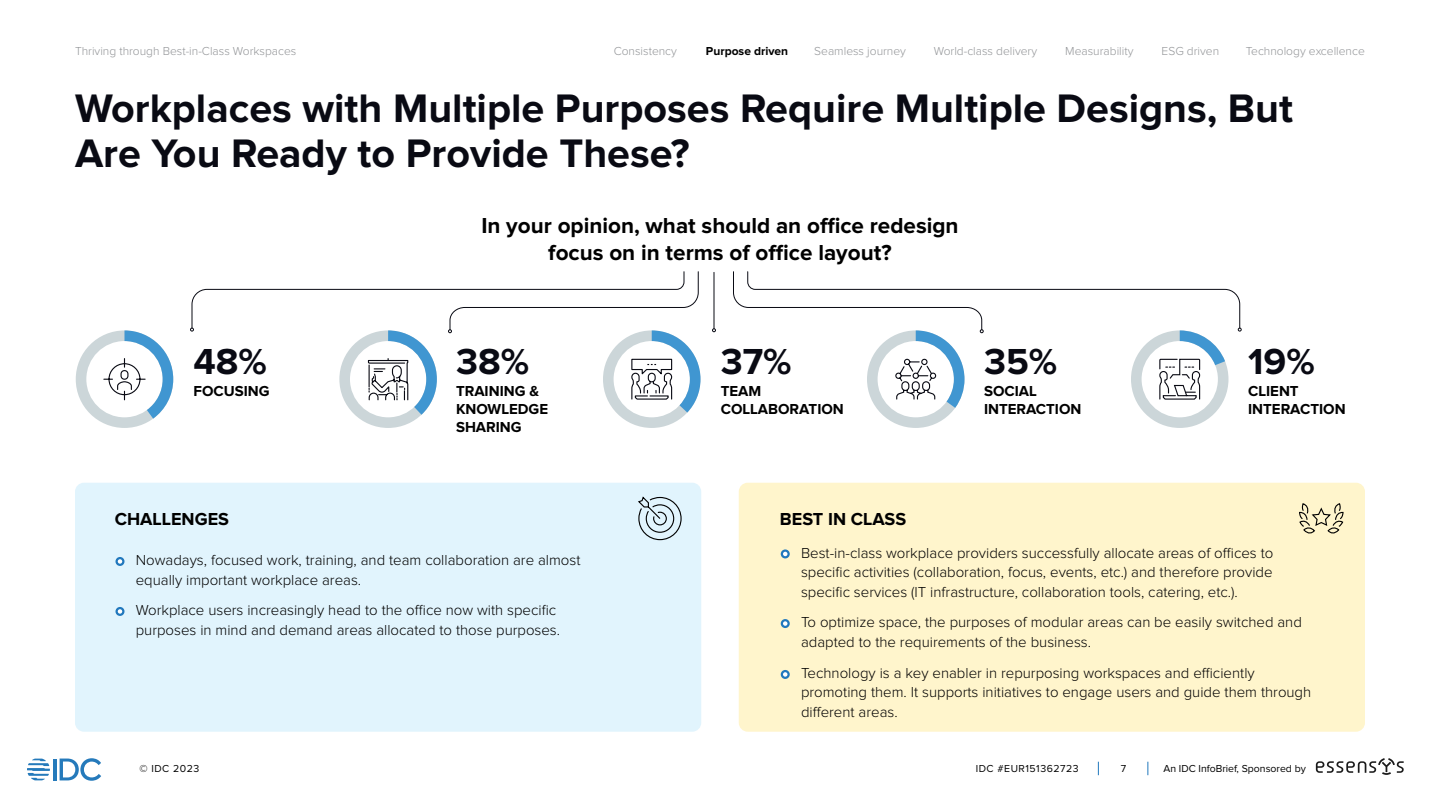
<style>
.page{position:relative;width:1440px;height:810px;background:#fff}
.page>*{position:absolute;margin:0;border:0;box-sizing:border-box;transform-origin:0 0}
.t1{font:700 41.25px/45px "Proxima Nova";color:#090a13}
.t2{font:700 37.5px "Proxima Nova";color:#090a13}
.t3{font:700 22.5px/27px "Proxima Nova";color:#000;text-align:center}
.t4{font:700 18px "Proxima Nova";color:#000}
.t5{font:300 15px/19.5px "Proxima Nova";color:#000}
.t6{font:700 15px/18px "Proxima Nova";color:#000}
.t7{font:300 12px "Proxima Nova";color:#939598}
.t8{font:700 12px "Proxima Nova";color:#000}
.t9{font:10.5px "Proxima Nova";color:#000}
.t10{font:10.5px "Proxima Nova";letter-spacing:.05em;color:#000}
.s1{font-size:9px}
</style>
<div class="page">
<hr style="left:53px;top:759px;width:4px;height:21px;background:#257abb">
<svg style="left:60px;top:758px;width:41px;height:23px"></svg>
<svg style="left:27px;top:759px;width:23px;height:21px"></svg>
<svg style="left:1098px;top:762px;width:1px;height:13px"></svg>
<svg style="left:1148px;top:762px;width:1px;height:13px"></svg>
<svg style="left:1316px;top:758px;width:88px;height:17px"></svg>
<div style="left:75px;top:483px;width:626px;height:249px;background:#e1f4fd;border-radius:9px"></div>
<div style="left:739px;top:483px;width:626px;height:249px;background:#fff5cc;border-radius:9px"></div>
<div style="left:117px;top:558px;width:6px;height:7px;background:#fff;border-radius:50%"></div>
<div style="left:116px;top:557px;width:8px;height:9px;border:2px solid #2178bd;border-radius:50%"></div>
<div style="left:117px;top:608px;width:6px;height:7px;background:#fff;border-radius:50%"></div>
<div style="left:116px;top:607px;width:8px;height:9px;border:2px solid #2178bd;border-radius:50%"></div>
<div style="left:782px;top:551px;width:7px;height:6px;background:#fff;border-radius:50%"></div>
<div style="left:781px;top:549px;width:9px;height:9px;border:2px solid #2178bd;border-radius:50%"></div>
<div style="left:782px;top:671px;width:7px;height:7px;background:#fff;border-radius:50%"></div>
<div style="left:781px;top:670px;width:9px;height:9px;border:2px solid #2178bd;border-radius:50%"></div>
<div style="left:782px;top:620px;width:7px;height:7px;background:#fff;border-radius:50%"></div>
<div style="left:781px;top:619px;width:9px;height:9px;border:2px solid #2178bd;border-radius:50%"></div>
<hr style="left:714px;top:272px;width:1px;height:57px;background:#090a13">
<svg style="left:712px;top:328px;width:4px;height:4px"></svg>
<svg style="left:190px;top:271px;width:510px;height:157px"></svg>
<svg style="left:733px;top:271px;width:509px;height:157px"></svg>
<svg style="left:76px;top:330px;width:97px;height:98px"></svg>
<svg style="left:638px;top:496px;width:44px;height:45px"></svg>
<svg style="left:1299px;top:503px;width:45px;height:31px"></svg>
<p class="t7" style="left:614px;top:46px;width:65px">Consistency</p>
<p class="t8" style="left:706px;top:46px;width:84px">Purpose driven</p>
<p class="t7" style="left:814px;top:46px;width:93px">Seamless journey</p>
<p class="t7" style="left:934px;top:46px;width:105px">World-class delivery</p>
<p class="t7" style="left:1065px;top:46px;width:70px">Measurability</p>
<p class="t7" style="left:1162px;top:46px;width:59px">ESG driven</p>
<p class="t7" style="left:1246px;top:46px;width:120px">Technology excellence</p>
<p class="t7" style="left:75px;top:46px;width:223px">Thriving through Best-in-Class Workspaces</p>
<h1 class="t1" style="left:75px;top:88px;width:1220px">Workplaces with Multiple Purposes Require Multiple Designs, But<br>Are You Ready to Provide These?</h1>
<h3 class="t3" style="left:481px;top:213px;width:479px">In your opinion, what should an office redesign focus on in terms of office layout?</h3>
<h2 class="t2" style="left:193px;top:345px;width:75px">48%</h2>
<p class="t6" style="left:193px;top:383px;width:78px">FOCUSING</p>
<h2 class="t2" style="left:456px;top:345px;width:75px">38%</h2>
<p class="t6" style="left:456px;top:383px;width:94px">TRAINING &amp;<br>KNOWLEDGE<br>SHARING</p>
<h2 class="t2" style="left:721px;top:345px;width:72px">37%</h2>
<p class="t6" style="left:721px;top:383px;width:125px">TEAM<br>COLLABORATION</p>
<p class="t4" style="left:115px;top:511px;width:116px">CHALLENGES</p>
<p class="t4" style="left:780px;top:511px;width:128px">BEST IN CLASS</p>
<h2 class="t2" style="left:984px;top:345px;width:75px">35%</h2>
<p class="t6" style="left:984px;top:383px;width:99px">SOCIAL<br>INTERACTION</p>
<h2 class="t2" style="left:1248px;top:345px;width:68px">19%</h2>
<p class="t6" style="left:1248px;top:383px;width:99px">CLIENT<br>INTERACTION</p>
<p class="t5" style="left:136px;top:551px;width:446px;text-indent:-19px"><span class="s1">•</span> Nowadays, focused work, training, and team collaboration are almost equally important workplace areas.</p>
<p class="t5" style="left:117px;top:601px;width:445px;text-align:right"><span class="s1">•</span> Workplace users increasingly head to the office now with specific purposes in mind and demand areas allocated to those purposes.</p>
<p class="t5" style="left:801px;top:543px;width:474px;text-align:justify;text-indent:-19px"><span class="s1">•</span> Best-in-class workplace providers successfully allocate areas of offices to specific activities (collaboration, focus, events, etc.) and therefore provide specific services (IT infrastructure, collaboration tools, catering, etc.).</p>
<p class="t5" style="left:801px;top:613px;width:502px;text-indent:-19px"><span class="s1">•</span> To optimize space, the purposes of modular areas can be easily switched and adapted to the requirements of the business.</p>
<p class="t5" style="left:801px;top:663px;width:512px;text-indent:-19px"><span class="s1">•</span> Technology is a key enabler in repurposing workspaces and efficiently promoting them. It supports initiatives to engage users and guide them through different areas.</p>
<p class="t9" style="left:139px;top:763px;width:61px">© IDC 2023</p>
<p class="t10" style="left:976px;top:763px;width:104px">IDC #EUR151362723</p>
<p class="t9" style="left:1121px;top:763px;width:7px">7</p>
<p class="t9" style="left:1163px;top:763px;width:144px">An IDC InfoBrief, Sponsored by</p>
</div>
